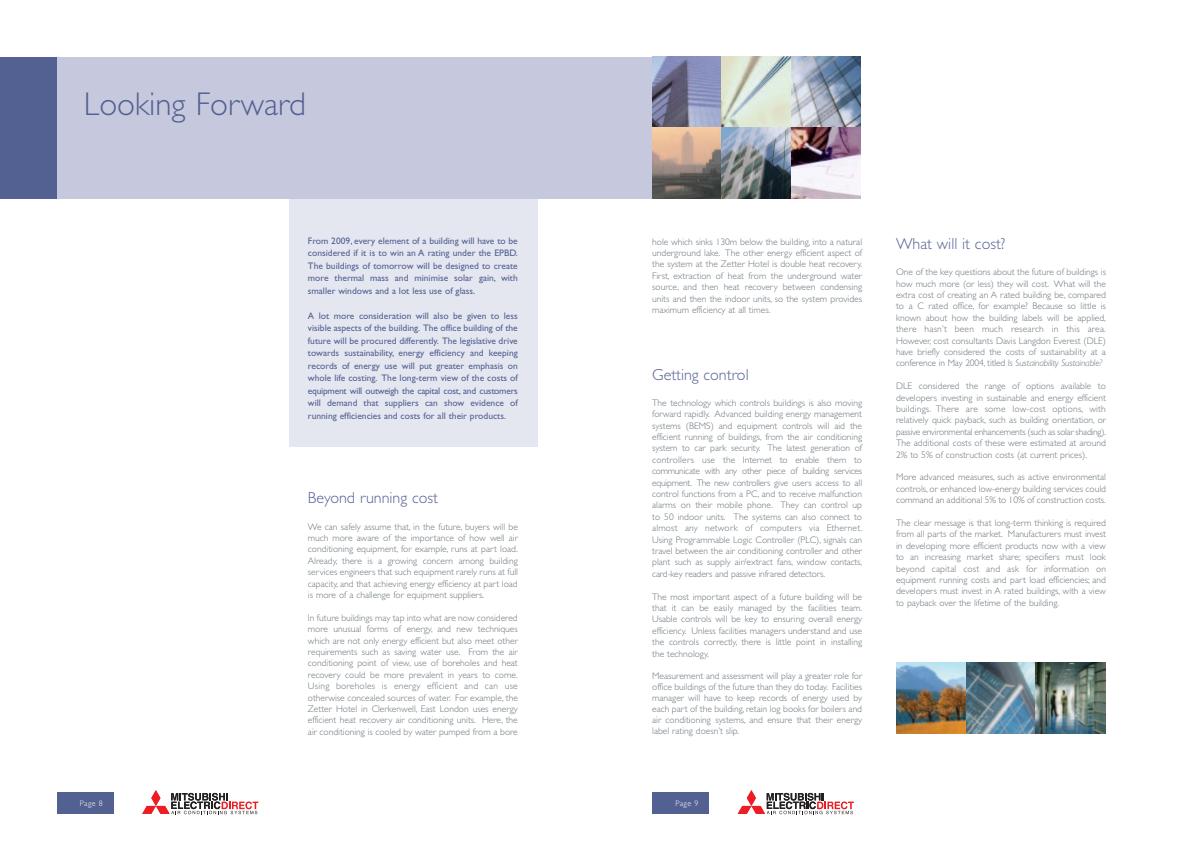
<style>
.page{position:relative;width:1191px;height:842px;background:#fff}
.page>*{position:absolute;margin:0;border:0;box-sizing:border-box;transform-origin:0 0}
.t1{font:300 33px "Gill Sans";color:#536192}
.t2{font:300 16px "Gill Sans";color:#536192}
.t3{font:300 9.5px/11.4px "Gill Sans";color:#6a747b;text-align:justify}
.t4{font:9.5px/12.5px "Gill Sans";color:#536192;text-align:justify}
.t5{font:300 8px "Gill Sans";letter-spacing:.05em;color:#fff}
.s1{font-style:italic}
</style>
<div class="page">
<div style="left:289px;top:190px;width:248px;height:256px;background:#e5e7f0"></div>
<div style="left:0;top:57px;width:726px;height:141px;background:#c6c9dd"></div>
<svg style="left:737px;top:790px;width:117px;height:24px"></svg>
<div style="left:652px;top:793px;width:57px;height:21px;background:#536192"></div>
<img style="left:652px;top:57px;width:70px;height:71px">
<svg style="left:652px;top:128px;width:70px;height:70px;background:#9f8979"></svg>
<svg style="left:722px;top:57px;width:69px;height:71px;background:#d4ded0"></svg>
<img style="left:722px;top:128px;width:69px;height:70px">
<svg style="left:791px;top:57px;width:70px;height:71px;background:#93a0b3"></svg>
<img style="left:791px;top:128px;width:70px;height:70px">
<div style="left:0;top:57px;width:57px;height:141px;background:#536192"></div>
<svg style="left:142px;top:790px;width:116px;height:24px"></svg>
<div style="left:57px;top:793px;width:56px;height:21px;background:#536192"></div>
<img style="left:896px;top:663px;width:70px;height:71px">
<img style="left:966px;top:663px;width:69px;height:71px">
<img style="left:1035px;top:663px;width:70px;height:71px">
<h1 class="t1" style="left:84px;top:91px;width:224px">Looking Forward</h1>
<p class="t4" style="left:308px;top:235px;width:211px">From 2009, every element of a building will have to be considered if it is to win an A rating under the EPBD.<br>The buildings of tomorrow will be designed to create more thermal mass and minimise solar gain, with smaller windows and a lot less use of glass.</p>
<p class="t4" style="left:308px;top:310px;width:211px">A lot more consideration will also be given to less visible aspects of the building. The office building of the future will be procured differently. The legislative drive towards sustainability, energy efficiency and keeping records of energy use will put greater emphasis on whole life costing. The long-term view of the costs of equipment will outweigh the capital cost, and customers will demand that suppliers can show evidence of running efficiencies and costs for all their products.</p>
<h2 class="t2" style="left:308px;top:492px;width:131px">Beyond running cost</h2>
<p class="t3" style="left:308px;top:521px;width:211px">We can safely assume that, in the future, buyers will be much more aware of the importance of how well air conditioning equipment, for example, runs at part load.<br>Already, there is a growing concern among building services engineers that such equipment rarely runs at full capacity, and that achieving energy efficiency at part load is more of a challenge for equipment suppliers.</p>
<p class="t3" style="left:308px;top:613px;width:211px">In future buildings may tap into what are now considered more unusual forms of energy, and new techniques which are not only energy efficient but also meet other requirements such as saving water use. From the air conditioning point of view, use of boreholes and heat recovery could be more prevalent in years to come.<br>Using boreholes is energy efficient and can use otherwise concealed sources of water. For example, the Zetter Hotel in Clerkenwell, East London uses energy efficient heat recovery air conditioning units. Here, the air conditioning is cooled by water pumped from a bore</p>
<p class="t3" style="left:652px;top:237px;width:211px">hole which sinks 130m below the building, into a natural underground lake. The other energy efficient aspect of the system at the Zetter Hotel is double heat recovery.<br>First, extraction of heat from the underground water source, and then heat recovery between condensing units and then the indoor units, so the system provides maximum efficiency at all times.</p>
<h2 class="t2" style="left:652px;top:368px;width:98px">Getting control</h2>
<p class="t3" style="left:652px;top:398px;width:211px">The technology which controls buildings is also moving forward rapidly. Advanced building energy management systems (BEMS) and equipment controls will aid the efficient running of buildings, from the air conditioning system to car park security. The latest generation of controllers use the Internet to enable them to communicate with any other piece of building services equipment. The new controllers give users access to all control functions from a PC, and to receive malfunction alarms on their mobile phone. They can control up to 50 indoor units. The systems can also connect to almost any network of computers via Ethernet.<br>Using Programmable Logic Controller (PLC), signals can travel between the air conditioning controller and other plant such as supply air/extract fans, window contacts, card-key readers and passive infrared detectors.</p>
<p class="t3" style="left:652px;top:592px;width:211px">The most important aspect of a future building will be that it can be easily managed by the facilities team.<br>Usable controls will be key to ensuring overall energy efficiency. Unless facilities managers understand and use the controls correctly, there is little point in installing the technology.</p>
<p class="t3" style="left:652px;top:671px;width:211px;line-height:11px">Measurement and assessment will play a greater role for office buildings of the future than they do today. Facilities manager will have to keep records of energy used by each part of the building, retain log books for boilers and air conditioning systems, and ensure that their energy label rating doesn’t slip.</p>
<p class="t5" style="left:80px;top:800px;width:25px">Page 8</p>
<p class="t5" style="left:675px;top:800px;width:25px">Page 9</p>
<h2 class="t2" style="left:896px;top:238px;width:111px">What will it cost?</h2>
<p class="t3" style="left:896px;top:267px;width:211px">One of the key questions about the future of buildings is how much more (or less) they will cost. What will the extra cost of creating an A rated building be, compared to a C rated office, for example? Because so little is known about how the building labels will be applied, there hasn’t been much research in this area.<br>However, cost consultants Davis Langdon Everest (DLE) have briefly considered the costs of sustainability at a conference in May 2004, titled <span class="s1">Is Sustainability Sustainable?</span></p>
<p class="t3" style="left:896px;top:381px;width:211px">DLE considered the range of options available to developers investing in sustainable and energy efficient buildings. There are some low-cost options, with relatively quick payback, such as building orientation, or passive environmental enhancements (such as solar shading).<br>The additional costs of these were estimated at around 2% to 5% of construction costs (at current prices).</p>
<p class="t3" style="left:896px;top:472px;width:211px">More advanced measures, such as active environmental controls, or enhanced low-energy building services could command an additional 5% to 10% of construction costs.</p>
<p class="t3" style="left:896px;top:518px;width:211px">The clear message is that long-term thinking is required from all parts of the market. Manufacturers must invest in developing more efficient products now with a view to an increasing market share; specifiers must look beyond capital cost and ask for information on equipment running costs and part load efficiencies; and developers must invest in A rated buildings, with a view to payback over the lifetime of the building.</p>
</div>
